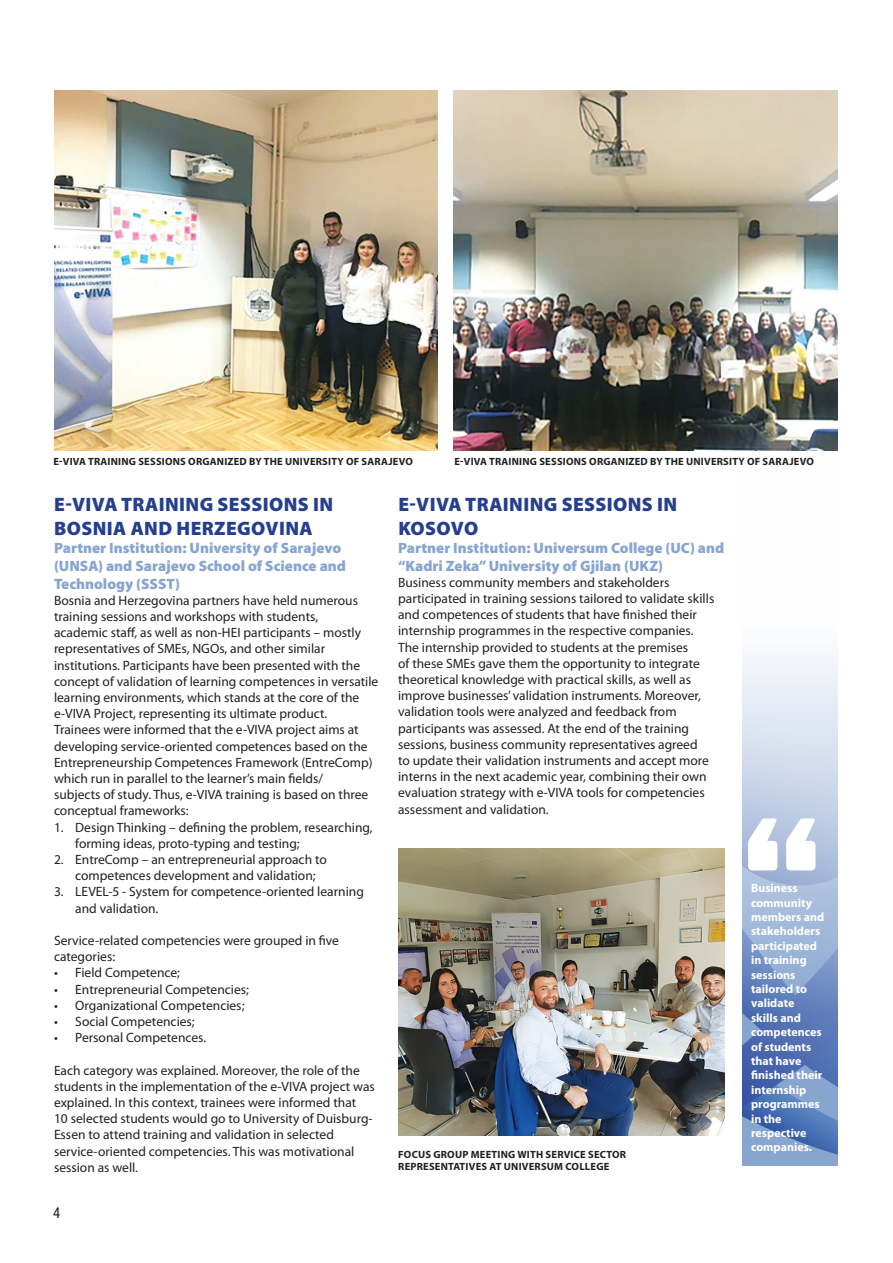
<style>
.page{position:relative;width:893px;height:1263px;background:#fff}
.page>*{position:absolute;margin:0;border:0;box-sizing:border-box;transform-origin:0 0}
.titull{font:900 19.5px/23.4px "Myriad Pro";letter-spacing:.02em;color:#253f8e}
.mestitull{font:900 15px/18px "Myriad Pro";color:#88a5d0}
.t1{font:condensed 15px "Helvetica Neue LT Std";color:#231f20}
.tekst{font:13.5px/16.2px "Myriad Pro";color:#231f20}
.tekst-2{font:700 12px/14.4px "Myriad Pro";color:#fff}
.tekst-3{font:700 10.5px "Myriad Pro";letter-spacing:.02em;color:#231f20}
</style>
<div class="page">
<div style="left:742px;top:656px;width:95px;height:41px;background:#eef2f8"></div>
<svg style="left:742px;top:697px;width:95px;height:468px;background:#99aed4"></svg>
<img style="left:54px;top:90px;width:384px;height:361px">
<img style="left:453px;top:90px;width:384px;height:361px">
<img style="left:398px;top:849px;width:326px;height:286px">
<p class="tekst-3" style="left:53px;top:455px;width:361px">E-VIVA TRAINING SESSIONS ORGANIZED BY THE UNIVERSITY OF SARAJEVO</p>
<p class="tekst-3" style="left:454px;top:455px;width:361px">E-VIVA TRAINING SESSIONS ORGANIZED BY THE UNIVERSITY OF SARAJEVO</p>
<p class="titull" style="left:54px;top:493px;width:280px">E-VIVA TRAINING SESSIONS IN<br>BOSNIA AND HERZEGOVINA</p>
<p class="mestitull" style="left:54px;top:539px;width:294px">Partner Institution: University of Sarajevo (UNSA) and Sarajevo School of Science and<br>Technology (SSST)</p>
<p class="tekst" style="left:54px;top:592px;width:326px">Bosnia and Herzegovina partners have held numerous training sessions and workshops with students,<br>academic staff, as well as non-HEI participants – mostly representatives of SMEs, NGOs, and other similar institutions. Participants have been presented with the concept of validation of learning competences in versatile learning environments, which stands at the core of the e-VIVA Project, representing its ultimate product.</p>
<p class="tekst" style="left:54px;top:721px;width:320px">Trainees were informed that the e-VIVA project aims at developing service-oriented competences based on the Entrepreneurship Competences Framework (EntreComp) which run in parallel to the learner’s main fields/ subjects of study. Thus, e-VIVA training is based on three conceptual frameworks:</p>
<p class="tekst" style="left:75px;top:819px;width:299px;text-indent:-21px">1. Design Thinking – defining the problem, researching, forming ideas, proto-typing and testing;</p>
<p class="tekst" style="left:75px;top:851px;width:253px;text-indent:-21px">2. EntreComp – an entrepreneurial approach to competences development and validation;</p>
<p class="tekst" style="left:75px;top:883px;width:290px;text-indent:-21px">3. LEVEL-5 - System for competence-oriented learning and validation.</p>
<p class="tekst" style="left:54px;top:932px;width:287px">Service-related competencies were grouped in five categories:</p>
<p class="tekst" style="left:54px;top:964px;width:128px">• Field Competence;</p>
<p class="tekst" style="left:54px;top:981px;width:197px">• Entrepreneurial Competencies;</p>
<p class="tekst" style="left:54px;top:997px;width:192px">• Organizational Competencies;</p>
<p class="tekst" style="left:54px;top:1013px;width:142px">• Social Competencies;</p>
<p class="tekst" style="left:54px;top:1029px;width:154px">• Personal Competences.</p>
<p class="tekst" style="left:54px;top:1062px;width:322px">Each category was explained. Moreover, the role of the students in the implementation of the e-VIVA project was explained. In this context, trainees were informed that<br>10 selected students would go to University of Duisburg-Essen to attend training and validation in selected service-oriented competencies. This was motivational session as well.</p>
<p class="t1" style="left:53px;top:1204px;width:9px">4</p>
<p class="titull" style="left:398px;top:493px;width:280px">E-VIVA TRAINING SESSIONS IN<br>KOSOVO</p>
<p class="mestitull" style="left:398px;top:539px;width:328px">Partner Institution: Universum College (UC) and “Kadri Zeka” University of Gjilan (UKZ)</p>
<p class="tekst" style="left:398px;top:574px;width:318px">Business community members and stakeholders participated in training sessions tailored to validate skills and competences of students that have finished their internship programmes in the respective companies.</p>
<p class="tekst" style="left:398px;top:639px;width:312px">The internship provided to students at the premises<br>of these SMEs gave them the opportunity to integrate theoretical knowledge with practical skills, as well as improve businesses’ validation instruments. Moreover, validation tools were analyzed and feedback from participants was assessed. At the end of the training sessions, business community representatives agreed to update their validation instruments and accept more interns in the next academic year, combining their own evaluation strategy with e-VIVA tools for competencies assessment and validation.</p>
<p class="tekst-3" style="left:398px;top:1147px;width:229px">FOCUS GROUP MEETING WITH SERVICE SECTOR</p>
<p class="tekst-3" style="left:398px;top:1160px;width:213px">REPRESENTATIVES AT UNIVERSUM COLLEGE</p>
<p class="tekst-2" style="left:751px;top:880px;width:75px">Business community members and stakeholders participated in training sessions tailored to validate<br>skills and competences of students that have finished their internship programmes in the respective companies.</p>
</div>
